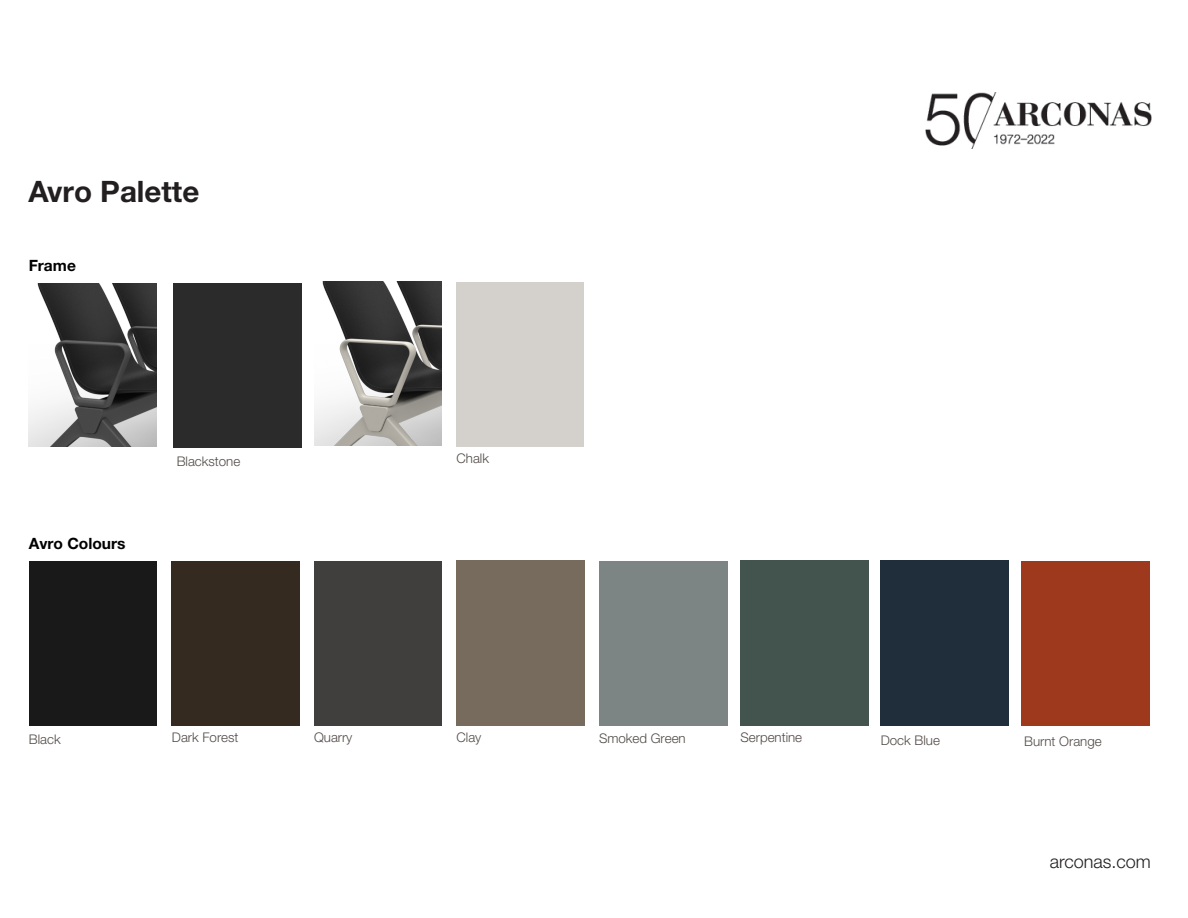
<style>
.page{position:relative;width:1188px;height:918px;background:#fff}
.page>*{position:absolute;margin:0;border:0;box-sizing:border-box;transform-origin:0 0}
.t1{font:700 29.55px "Helvetica Neue LT Std";color:#231f20}
.t2{font:300 18px "Helvetica Neue LT Std";color:#231f20}
.t3{font:700 15.6px "Helvetica Neue LT Std";color:#000}
.t4{font:300 13.35px "Helvetica Neue LT Std";color:#514a47}
</style>
<div class="page">
<div style="left:29px;top:561px;width:128px;height:165px;background:#191919"></div>
<div style="left:173px;top:283px;width:129px;height:165px;background:#2b2b2c"></div>
<div style="left:314px;top:561px;width:128px;height:165px;background:#403f3d"></div>
<div style="left:881px;top:561px;width:128px;height:164px;background:#202e3b"></div>
<div style="left:457px;top:561px;width:128px;height:164px;background:#776b5d"></div>
<div style="left:171px;top:561px;width:128px;height:165px;background:#342a20"></div>
<div style="left:456px;top:282px;width:128px;height:164px;background:#d4d1cc"></div>
<div style="left:741px;top:561px;width:128px;height:164px;background:#43544e"></div>
<div style="left:1021px;top:561px;width:128px;height:165px;background:#9e391d"></div>
<img style="left:314px;top:282px;width:128px;height:164px">
<img style="left:29px;top:283px;width:128px;height:164px">
<img style="left:926px;top:93px;width:225px;height:56px">
<p class="t1" style="left:28px;top:173px;width:172px">Avro Palette</p>
<p class="t3" style="left:29px;top:255px;width:49px">Frame</p>
<p class="t3" style="left:29px;top:534px;width:98px">Avro Colours</p>
<p class="t4" style="left:177px;top:453px;width:65px">Blackstone</p>
<p class="t4" style="left:457px;top:450px;width:34px">Chalk</p>
<p class="t4" style="left:457px;top:729px;width:26px">Clay</p>
<p class="t4" style="left:741px;top:729px;width:63px">Serpentine</p>
<p class="t4" style="left:1024px;top:733px;width:79px">Burnt Orange</p>
<p class="t4" style="left:29px;top:731px;width:33px">Black</p>
<p class="t4" style="left:314px;top:729px;width:40px">Quarry</p>
<p class="t4" style="left:172px;top:729px;width:68px">Dark Forest</p>
<p class="t4" style="left:599px;top:730px;width:88px">Smoked Green</p>
<p class="t4" style="left:881px;top:732px;width:61px">Dock Blue</p>
<p class="t2" style="left:1050px;top:851px;width:103px">arconas.com</p>
</div>
